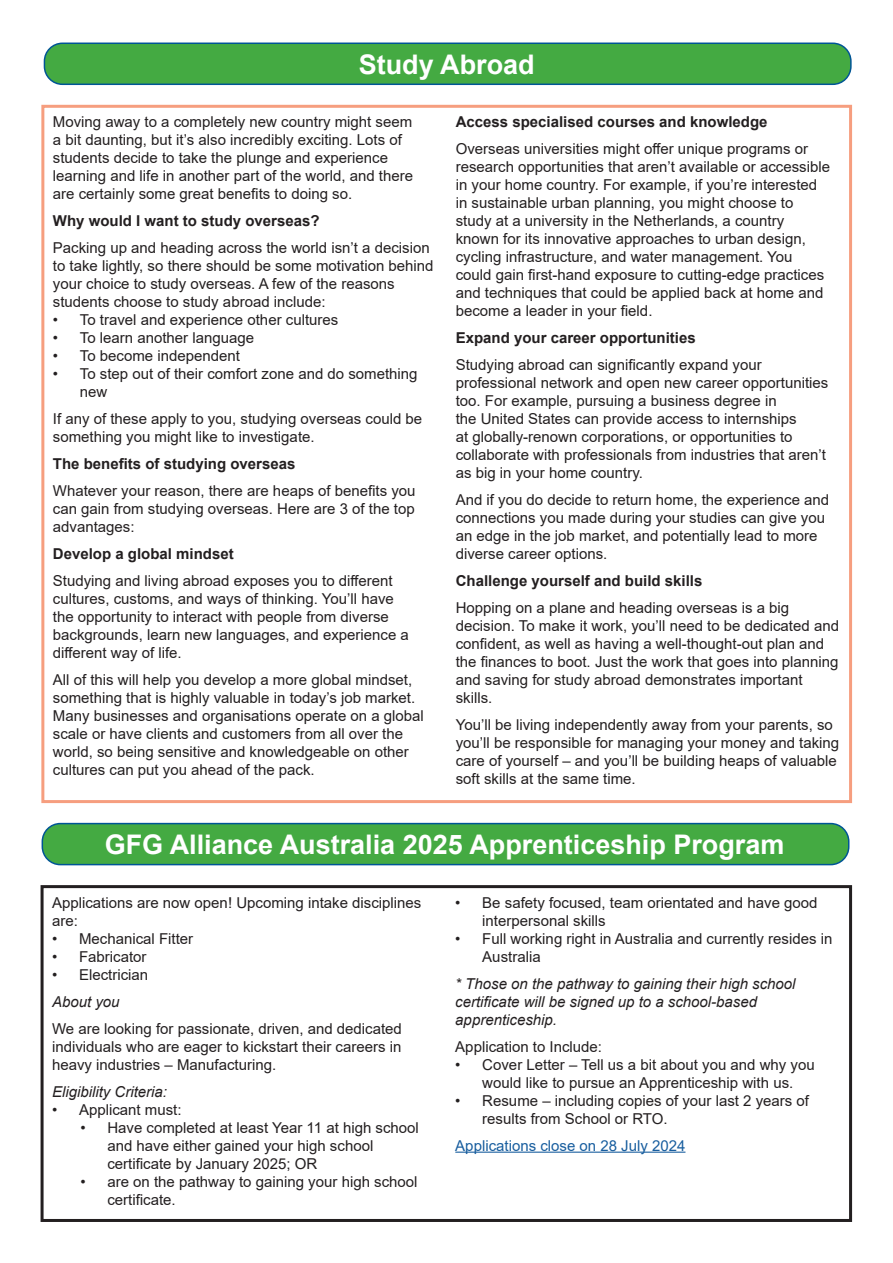
<style>
.page{position:relative;width:893px;height:1263px;background:#fff}
.page>*{position:absolute;margin:0;border:0;box-sizing:border-box;transform-origin:0 0}
.t1{font:700 27px "Arial";color:#fff}
.t2{font:15px/18px "Arial";color:#231f20}
.t3{font:700 15px "Arial";color:#231f20}
.t4{font:italic 15px/18px "Arial";color:#231f20}
.t5{font:15px "Arial";color:#175d9e}
</style>
<div class="page">
<div style="left:41px;top:105px;width:811px;height:698px;border:3px solid #f69e7f"></div>
<div style="left:44px;top:43px;width:807px;height:41px;background:#44aa42;border-radius:18px"></div>
<div style="left:44px;top:43px;width:808px;height:42px;border:2px solid #005595;border-radius:18px"></div>
<div style="left:42px;top:823px;width:807px;height:42px;background:#44aa42;border-radius:18px"></div>
<div style="left:42px;top:823px;width:807px;height:42px;border:2px solid #005595;border-radius:18px"></div>
<hr style="left:455px;top:1151px;width:230px;height:2px;background:#175d9e">
<div style="left:41px;top:885px;width:811px;height:337px;border:3px solid #231f20"></div>
<h1 class="t1" style="left:359px;top:45px;width:177px">Study Abroad</h1>
<p class="t2" style="left:53px;top:113px;width:362px">Moving away to a completely new country might seem a bit daunting, but it’s also incredibly exciting. Lots of students decide to take the plunge and experience learning and life in another part of the world, and there are certainly some great benefits to doing so.</p>
<p class="t3" style="left:53px;top:210px;width:268px">Why would I want to study overseas?</p>
<p class="t2" style="left:53px;top:239px;width:382px">Packing up and heading across the world isn’t a decision to take lightly, so there should be some motivation behind your choice to study overseas. A few of the reasons students choose to study abroad include:</p>
<p class="t2" style="left:53px;top:311px;width:287px">• To travel and experience other cultures</p>
<p class="t2" style="left:53px;top:329px;width:203px">• To learn another language</p>
<p class="t2" style="left:53px;top:347px;width:189px">• To become independent</p>
<p class="t2" style="left:80px;top:365px;width:339px;text-indent:-27px">• To step out of their comfort zone and do something new</p>
<p class="t2" style="left:53px;top:410px;width:371px">If any of these apply to you, studying overseas could be something you might like to investigate.</p>
<p class="t3" style="left:53px;top:453px;width:244px">The benefits of studying overseas</p>
<p class="t2" style="left:53px;top:482px;width:364px;text-align:justify">Whatever your reason, there are heaps of benefits you can gain from studying overseas. Here are 3 of the top advantages:</p>
<p class="t3" style="left:53px;top:543px;width:182px">Develop a global mindset</p>
<p class="t2" style="left:53px;top:572px;width:358px">Studying and living abroad exposes you to different cultures, customs, and ways of thinking. You’ll have the opportunity to interact with people from diverse backgrounds, learn new languages, and experience a different way of life.</p>
<p class="t2" style="left:53px;top:671px;width:373px">All of this will help you develop a more global mindset, something that is highly valuable in today’s job market.<br>Many businesses and organisations operate on a global scale or have clients and customers from all over the world, so being sensitive and knowledgeable on other cultures can put you ahead of the pack.</p>
<p class="t3" style="left:456px;top:111px;width:313px">Access specialised courses and knowledge</p>
<p class="t2" style="left:456px;top:140px;width:376px">Overseas universities might offer unique programs or research opportunities that aren’t available or accessible in your home country. For example, if you’re interested in sustainable urban planning, you might choose to study at a university in the Netherlands, a country known for its innovative approaches to urban design, cycling infrastructure, and water management. You could gain first-hand exposure to cutting-edge practices and techniques that could be applied back at home and become a leader in your field.</p>
<p class="t3" style="left:456px;top:327px;width:242px">Expand your career opportunities</p>
<p class="t2" style="left:456px;top:356px;width:374px">Studying abroad can significantly expand your professional network and open new career opportunities too. For example, pursuing a business degree in<br>the United States can provide access to internships<br>at globally-renown corporations, or opportunities to collaborate with professionals from industries that aren’t as big in your home country.</p>
<p class="t2" style="left:456px;top:491px;width:375px">And if you do decide to return home, the experience and connections you made during your studies can give you an edge in the job market, and potentially lead to more diverse career options.</p>
<p class="t3" style="left:456px;top:570px;width:248px">Challenge yourself and build skills</p>
<p class="t2" style="left:456px;top:599px;width:385px">Hopping on a plane and heading overseas is a big decision. To make it work, you’ll need to be dedicated and confident, as well as having a well-thought-out plan and the finances to boot. Just the work that goes into planning and saving for study abroad demonstrates important skills.</p>
<p class="t2" style="left:456px;top:716px;width:385px">You’ll be living independently away from your parents, so you’ll be responsible for managing your money and taking care of yourself – and you’ll be building heaps of valuable soft skills at the same time.</p>
<h1 class="t1" style="left:105px;top:825px;width:681px">GFG Alliance Australia 2025 Apprenticeship Program</h1>
<p class="t2" style="left:52px;top:893px;width:371px">Applications are now open! Upcoming intake disciplines are:</p>
<p class="t2" style="left:52px;top:929px;width:143px">• Mechanical Fitter</p>
<p class="t2" style="left:52px;top:947px;width:96px">• Fabricator</p>
<p class="t2" style="left:52px;top:965px;width:98px">• Electrician</p>
<p class="t4" style="left:52px;top:992px;width:69px">About you</p>
<p class="t2" style="left:52px;top:1019px;width:351px;text-align:justify">We are looking for passionate, driven, and dedicated individuals who are eager to kickstart their careers in heavy industries – Manufacturing.</p>
<p class="t4" style="left:52px;top:1082px;width:117px">Eligibility Criteria:</p>
<p class="t2" style="left:52px;top:1100px;width:131px">• Applicant must:</p>
<p class="t2" style="left:107px;top:1118px;width:313px;text-indent:-27px">• Have completed at least Year 11 at high school and have either gained your high school certificate by January 2025; OR</p>
<p class="t2" style="left:107px;top:1172px;width:312px;text-indent:-27px">• are on the pathway to gaining your high school certificate.</p>
<p class="t2" style="left:482px;top:893px;width:337px;text-indent:-27px">• Be safety focused, team orientated and have good interpersonal skills</p>
<p class="t2" style="left:482px;top:929px;width:352px;text-indent:-27px">• Full working right in Australia and currently resides in<br>Australia</p>
<p class="t4" style="left:455px;top:974px;width:342px">* Those on the pathway to gaining their high school certificate will be signed up to a school-based apprenticeship.</p>
<p class="t2" style="left:455px;top:1037px;width:148px">Application to Include:</p>
<p class="t2" style="left:455px;top:1055px;width:361px;text-align:center">• Cover Letter – Tell us a bit about you and why you would like to pursue an Apprenticeship with us.</p>
<p class="t2" style="left:482px;top:1091px;width:328px;text-indent:-27px">• Resume – including copies of your last 2 years of results from School or RTO.</p>
<p class="t5" style="left:455px;top:1135px;width:232px">Applications close on 28 July 2024</p>
</div>
